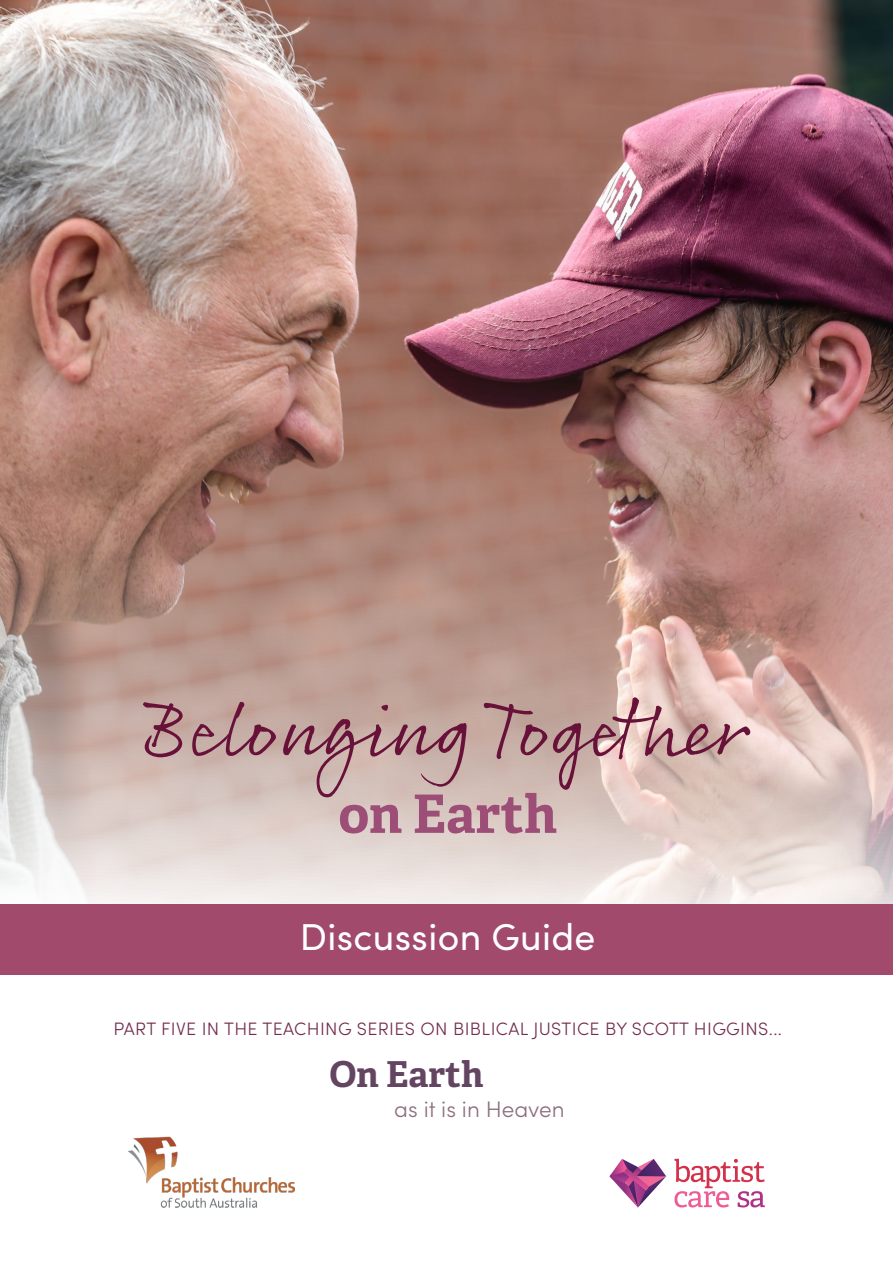
<style>
.page{position:relative;width:893px;height:1263px;background:#fff}
.page>*{position:absolute;margin:0;border:0;box-sizing:border-box;transform-origin:0 0}
.t1{font:80.25px "Rollerscript Smooth";color:#681239}
.t2{font:700 52.95px "Adelle";color:#9c4e76}
.t3{font:37.5px "Sofia Pro";letter-spacing:.01em;color:#fff}
.t4{font:700 35.7px "Adelle";color:#634461}
.t5{font:300 22.5px "Sofia Pro";color:#8c6e7d}
.t6{font:300 18px "Sofia Pro";letter-spacing:.02em;color:#732c4e}
</style>
<div class="page">
<img style="left:0;top:0;width:893px;height:904px">
<div style="left:0;top:904px;width:893px;height:70px;background:#a14a6c"></div>
<img style="left:128px;top:1136px;width:166px;height:72px">
<svg style="left:609px;top:1159px;width:57px;height:48px"></svg>
<svg style="left:674px;top:1159px;width:91px;height:48px"></svg>
<h1 class="t1" style="left:145px;top:679px;width:606px">Belonging Together</h1>
<h2 class="t2" style="left:338px;top:776px;width:220px">on Earth</h2>
<h3 class="t3" style="left:300px;top:910px;width:297px">Discussion Guide</h3>
<p class="t6" style="left:113px;top:1016px;width:670px">PART FIVE IN THE TEACHING SERIES ON BIBLICAL JUSTICE BY SCOTT HIGGINS...</p>
<h3 class="t4" style="left:329px;top:1048px;width:155px">On Earth</h3>
<p class="t5" style="left:394px;top:1092px;width:172px">as it is in Heaven</p>
</div>
